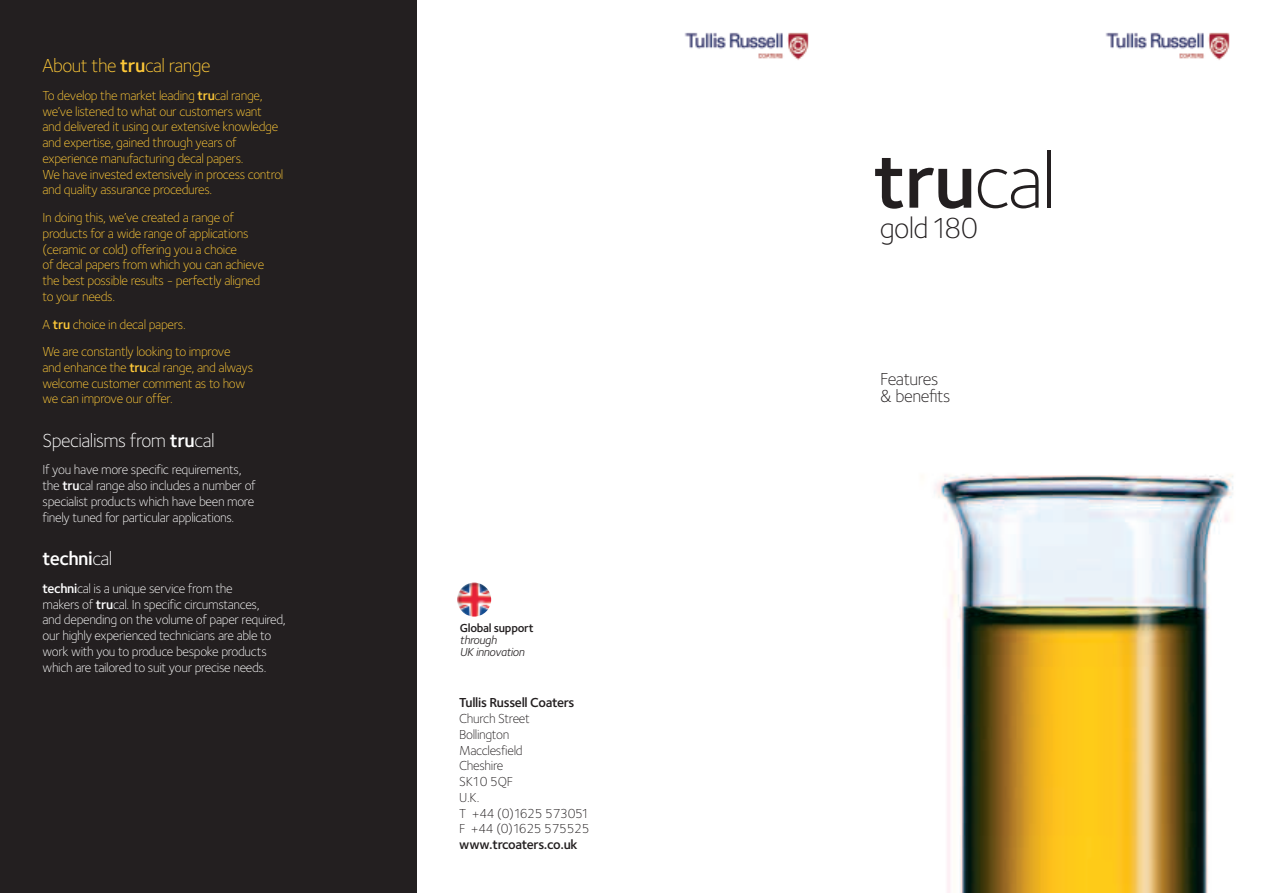
<style>
.page{position:relative;width:1263px;height:893px;background:#fff}
.page>*{position:absolute;margin:0;border:0;box-sizing:border-box;transform-origin:0 0}
.t1{font:600 79.5px "Foundry Sterling";color:#231f20}
.t2{font:300 30px "Foundry Sterling";letter-spacing:-.025em;color:#231f20}
.t3{font:300 19.5px "Foundry Sterling";letter-spacing:-.025em;color:#fff}
.t4{font:300 19.5px "Foundry Sterling";letter-spacing:-.025em;color:#ffc938}
.t5{font:600 19.5px "Foundry Sterling";letter-spacing:-.025em;color:#fff}
.t6{font:300 18px/17.2px "Foundry Sterling";letter-spacing:-.025em;color:#231f20}
.t7{font:300 13.5px/15.8px "Foundry Sterling";letter-spacing:-.025em;color:#ffc938}
.t8{font:300 13.5px/15.8px "Foundry Sterling";letter-spacing:-.025em;color:#fff}
.t9{font:300 13.5px/15.8px "Foundry Sterling";letter-spacing:-.025em;color:#231f20}
.t10{font:600 13.5px "Foundry Sterling";letter-spacing:-.025em;color:#231f20}
.t11{font:italic 12px/12px "Foundry Sterling";letter-spacing:-.025em;color:#231f20}
.t12{font:600 12px "Foundry Sterling";letter-spacing:-.025em;color:#231f20}
.s1{font-weight:600}
.s2{font-weight:300}
</style>
<div class="page">
<img style="left:1105px;top:32px;width:125px;height:28px">
<div style="left:0;top:0;width:417px;height:893px;background:#231f20"></div>
<img style="left:457px;top:583px;width:34px;height:34px;border-radius:50%">
<img style="left:684px;top:32px;width:125px;height:28px">
<img style="left:934px;top:474px;width:299px;height:419px">
<h3 class="t4" style="left:43px;top:58px;width:170px">About the <span class="s1">tru</span>cal range</h3>
<p class="t7" style="left:43px;top:89px;width:242px">To develop the market leading <span class="s1">tru</span>cal range, we’ve listened to what our customers want and delivered it using our extensive knowledge and expertise, gained through years of experience manufacturing decal papers.<br>We have invested extensively in process control and quality assurance procedures.</p>
<p class="t7" style="left:43px;top:211px;width:223px">In doing this, we’ve created a range of products for a wide range of applications (ceramic or cold) offering you a choice<br>of decal papers from which you can achieve the best possible results - perfectly aligned to your needs.</p>
<p class="t7" style="left:43px;top:311px;width:190px;line-height:27.6px">A <span class="s1">tru</span> choice in decal papers.<br>We are constantly looking to improve</p>
<p class="t7" style="left:43px;top:361px;width:212px">and enhance the <span class="s1">tru</span>cal range, and always welcome customer comment as to how we can improve our offer.</p>
<h3 class="t3" style="left:43px;top:433px;width:174px">Specialisms from <span class="s1">tru</span>cal</h3>
<p class="t8" style="left:43px;top:463px;width:215px">If you have more specific requirements, the <span class="s1">tru</span>cal range also includes a number of specialist products which have been more finely tuned for particular applications.</p>
<h3 class="t5" style="left:43px;top:551px;width:71px">techni<span class="s2">cal</span></h3>
<p class="t8" style="left:43px;top:581px;width:245px"><span class="s1">techni</span>cal is a unique service from the<br>makers of <span class="s1">tru</span>cal. In specific circumstances,<br>and depending on the volume of paper required, our highly experienced technicians are able to work with you to produce bespoke products which are tailored to suit your precise needs.</p>
<p class="t12" style="left:460px;top:623px;width:75px">Global support</p>
<p class="t11" style="left:460px;top:634px;width:66px">through<br>UK innovation</p>
<p class="t10" style="left:459px;top:698px;width:117px">Tullis Russell Coaters</p>
<p class="t9" style="left:459px;top:712px;width:132px">Church Street<br>Bollington<br>Macclesfield<br>Cheshire<br>SK10 5QF<br>U.K.<br>T +44 (0)1625 573051<br>F +44 (0)1625 575525</p>
<p class="t10" style="left:459px;top:839px;width:120px">www.trcoaters.co.uk</p>
<h1 class="t1" style="left:873px;top:150px;width:184px">tru<span class="s2">cal</span></h1>
<h2 class="t2" style="left:880px;top:216px;width:100px">gold180</h2>
<h3 class="t6" style="left:880px;top:372px;width:72px">Features &amp; benefits</h3>
</div>
